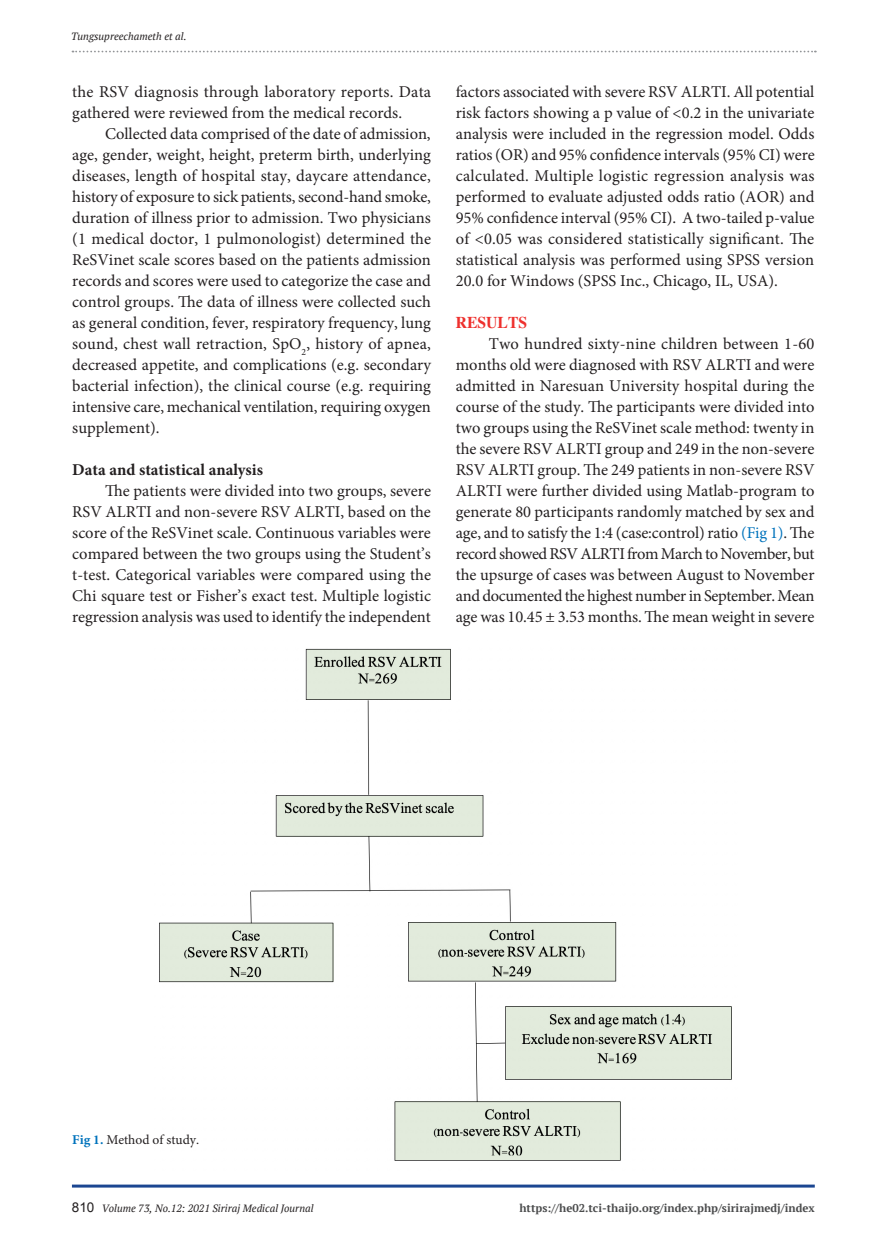
<style>
.page{position:relative;width:891px;height:1242px;background:#fff}
.page>*{position:absolute;margin:0;border:0;box-sizing:border-box;transform-origin:0 0}
.t1{font:16.5px/21px "Minion Pro";color:#231f20;text-align:justify}
.t2{font:700 16.5px "Minion Pro";color:#231f20}
.t3{font:700 16.5px "Times";color:#ee302d;scale:.95 1}
.t4{font:13.5px "Minion Pro";color:#231f20}
.t5{font:700 11.25px "PT Serif";color:#4b4c4d}
.t6{font:italic 10.5px "PT Serif";color:#231f20}
.s1{color:#0073bc}
.s2{font-weight:700;color:#0073bc}
.s3{font-family:"Arial";font-style:normal;font-size:13.5px}
</style>
<div class="page">
<svg style="left:72px;top:51px;width:744px;height:1px"></svg>
<hr style="left:72px;top:1185px;width:743px;height:3px;background:#1b4691">
<img style="left:159px;top:648px;width:573px;height:513px">
<div style="left:307px;top:650px;width:143px;height:50px;background:#e2ebdc"></div>
<div style="left:277px;top:796px;width:206px;height:40px;background:#e2ebdc"></div>
<div style="left:160px;top:923px;width:174px;height:59px;background:#e2ebdc"></div>
<div style="left:409px;top:923px;width:207px;height:58px;background:#e2ebdc"></div>
<div style="left:506px;top:1007px;width:225px;height:72px;background:#e2ebdc"></div>
<div style="left:395px;top:1102px;width:226px;height:58px;background:#e2ebdc"></div>
<p class="t6" style="left:71px;top:29px;width:117px">Tungsupreechameth et al.</p>
<p class="t1" style="left:72px;top:81px;width:360px">the RSV diagnosis through laboratory reports. Data gathered were reviewed from the medical records.</p>
<p class="t1" style="left:72px;top:123px;width:360px;text-indent:33px">Collected data comprised of the date of admission, age, gender, weight, height, preterm birth, underlying diseases, length of hospital stay, daycare attendance, history of exposure to sick patients, second-hand smoke, duration of illness prior to admission. Two physicians (1 medical doctor, 1 pulmonologist) determined the ReSVinet scale scores based on the patients admission records and scores were used to categorize the case and control groups. The data of illness were collected such as general condition, fever, respiratory frequency, lung sound, chest wall retraction, SpO<sub>2</sub>, history of apnea, decreased appetite, and complications (e.g. secondary bacterial infection), the clinical course (e.g. requiring intensive care, mechanical ventilation, requiring oxygen supplement).</p>
<p class="t2" style="left:72px;top:458px;width:192px">Data and statistical analysis</p>
<p class="t1" style="left:72px;top:480px;width:360px;text-indent:33px">The patients were divided into two groups, severe RSV ALRTI and non-severe RSV ALRTI, based on the score of the ReSVinet scale. Continuous variables were compared between the two groups using the Student’s t-test. Categorical variables were compared using the Chi square test or Fisher’s exact test. Multiple logistic regression analysis was used to identify the independent</p>
<p class="t1" style="left:456px;top:81px;width:360px">factors associated with severe RSV ALRTI. All potential risk factors showing a p value of &lt;0.2 in the univariate analysis were included in the regression model. Odds ratios (OR) and 95% confidence intervals (95% CI) were calculated. Multiple logistic regression analysis was performed to evaluate adjusted odds ratio (AOR) and 95% confidence interval (95% CI). A two-tailed p-value of &lt;0.05 was considered statistically significant. The statistical analysis was performed using SPSS version 20.0 for Windows (SPSS Inc., Chicago, IL, USA).</p>
<p class="t3" style="left:456px;top:307px;width:77px">RESULTS</p>
<p class="t1" style="left:456px;top:333px;width:360px;text-indent:33px">Two hundred sixty-nine children between 1-60 months old were diagnosed with RSV ALRTI and were admitted in Naresuan University hospital during the course of the study. The participants were divided into two groups using the ReSVinet scale method: twenty in the severe RSV ALRTI group and 249 in the non-severe RSV ALRTI group. The 249 patients in non-severe RSV ALRTI were further divided using Matlab-program to generate 80 participants randomly matched by sex and age, and to satisfy the 1:4 (case:control) ratio <span class="s1">(Fig 1)</span>. The record showed RSV ALRTI from March to November, but the upsurge of cases was between August to November and documented the highest number in September. Mean age was 10.45 ± 3.53 months. The mean weight in severe</p>
<p class="t4" style="left:72px;top:1131px;width:128px"><span class="s2">Fig 1.</span> Method of study.</p>
<p class="t6" style="left:72px;top:1202px;width:243px"><span class="s3">810</span> Volume 73, No.12: 2021 Siriraj Medical Journal</p>
<p class="t5" style="left:519px;top:1201px;width:297px">https://he02.tci-thaijo.org/index.php/sirirajmedj/index</p>
</div>
